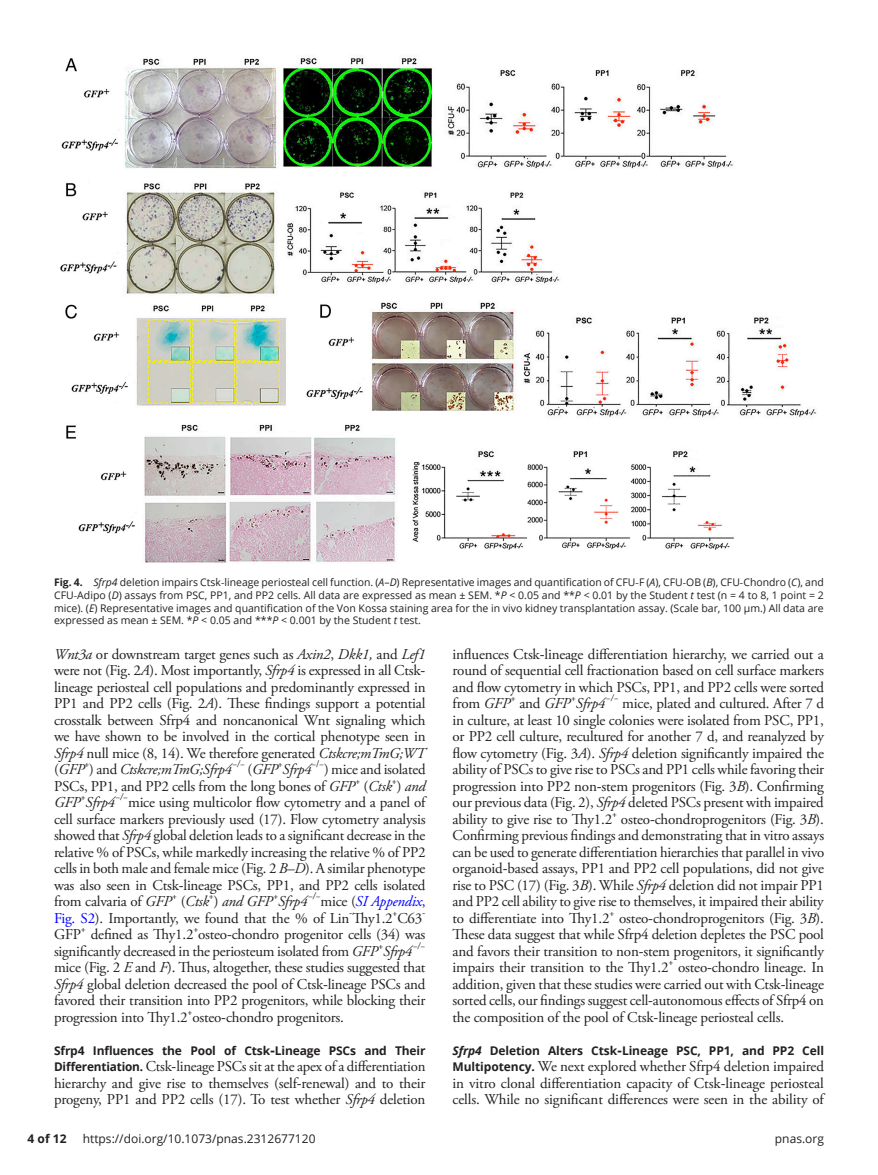
<style>
.page{position:relative;width:878px;height:1175px;background:#fff}
.page>*{position:absolute;margin:0;border:0;box-sizing:border-box;transform-origin:0 0}
.t1{font:15px/16.5px "Adobe Garamond Pro";letter-spacing:-.015em;color:#231f20;text-align:justify}
.t2{font:italic 15px "Adobe Garamond Pro";letter-spacing:-.015em;color:#231f20}
.t3{font:700 12px "Open Sans";letter-spacing:-.015em;color:#231f20}
.t4{font:12px "Open Sans";color:#231f20}
.t5{font:10.5px/12.8px "Open Sans";color:#231f20;text-align:justify}
.t6{font:italic 10.05px "Adobe Garamond Pro";color:#231f20}
.t7{font:10.05px "Adobe Garamond Pro";color:#231f20}
.t8{font:10.05px "STIX";color:#231f20}
.s1{font-weight:700}
.s2{font-style:italic}
.s3{font-family:"STIX"}
.s4{font-style:normal}
.s5{font-style:italic;color:#00f}
.s6{color:#00f}
.s7{font-family:"STIX";font-size:15px}
.s8{font-family:"Open Sans";font-weight:700;font-size:12px}
</style>
<div class="page">
<img style="left:60px;top:58px;width:757px;height:505px">
<p class="t5" style="left:54px;top:575px;width:771px"><span class="s1">Fig. 4.</span> <span class="s2">Sfrp4</span> deletion impairs Ctsk<span class="s3">-</span>lineage periosteal cell function. (<span class="s2">A</span>–<span class="s2">D</span>) Representative images and quantification of CFU<span class="s3">-</span>F (<span class="s2">A</span>), CFU<span class="s3">-</span>OB (<span class="s2">B</span>), CFU<span class="s3">-</span>Chondro (<span class="s2">C</span>), and CFU<span class="s3">-</span>Adipo (<span class="s2">D</span>) assays from PSC, PP1, and PP2 cells. All data are expressed as mean ± SEM. *<span class="s2">P</span> &lt; 0.05 and **<span class="s2">P</span> &lt; 0.01 by the Student <span class="s2">t</span> test (n = 4 to 8, 1 point = 2 mice). (<span class="s2">E</span>) Representative images and quantification of the Von Kossa staining area for the in vivo kidney transplantation assay. (Scale bar, 100 µm.) All data are expressed as mean ± SEM. *<span class="s2">P</span> &lt; 0.05 and ***<span class="s2">P</span> &lt; 0.001 by the Student <span class="s2">t</span> test.</p>
<p class="t1" style="left:54px;top:646px;width:373px"><span class="s2">Wnt3a</span> or downstream target genes such as <span class="s2">Axin2</span>, <span class="s2">Dkk1,</span> and <span class="s2">Lef1 </span>were not (Fig. 2<span class="s2">A</span>). Most importantly, <span class="s2">Sfrp4</span> is expressed in all Ctsk&shy;lineage periosteal cell populations and predominantly expressed in PP1 and PP2 cells (Fig. 2<span class="s2">A</span>). These findings support a potential crosstalk between Sfrp4 and noncanonical Wnt signaling which we have shown to be involved in the cortical phenotype seen in <span class="s2">Sfrp4</span> null mice (8, 14). We therefore generated <span class="s2">Ctskcre;mTmG;WT </span>(<span class="s2">GFP</span> ) and <span class="s2">Ctskcre;mTmG;Sfrp4</span></p>
<p class="t7" style="left:278px;top:758px;width:6px">+</p>
<p class="t7" style="left:311px;top:758px;width:14px">−/−</p>
<p class="t1" style="left:54px;top:761px;width:373px;text-indent:270px">) mice and isolated<br>PSCs, PP1, and PP2 cells from the long bones of <span class="s2">GFP</span></p>
<p class="t7" style="left:84px;top:758px;width:6px">+</p>
<p class="t6" style="left:231px;top:758px;width:15px">−/−</p>
<p class="t2" style="left:247px;top:760px;width:66px"><span class="s4">(</span>GFP Sfrp4</p>
<p class="t6" style="left:354px;top:774px;width:7px">+</p>
<p class="t2" style="left:363px;top:777px;width:63px"><span class="s4">(</span>Ctsk <span class="s4">)</span> and</p>
<p class="t7" style="left:392px;top:774px;width:6px">+</p>
<p class="t6" style="left:80px;top:791px;width:7px">+</p>
<p class="t6" style="left:115px;top:791px;width:15px">−/−</p>
<p class="t1" style="left:54px;top:794px;width:373px;text-indent:74px">mice using multicolor flow cytometry and a panel of cell surface markers previously used (17). Flow cytometry analysis showed that <span class="s2">Sfrp4</span> global deletion leads to a significant decrease in the relative % of PSCs, while markedly increasing the relative % of PP2 cells in both male and female mice (Fig. 2 <span class="s2">B–D</span>). A similar phenotype was also seen in Ctsk<span class="s3">-</span>lineage PSCs, PP1, and PP2 cells isolated from calvaria of <span class="s2">GFP</span></p>
<p class="t2" style="left:54px;top:793px;width:62px">GFP Sfrp4</p>
<p class="t7" style="left:209px;top:890px;width:6px">+</p>
<p class="t6" style="left:272px;top:890px;width:7px">+</p>
<p class="t6" style="left:307px;top:890px;width:15px">−/−</p>
<p class="t1" style="left:54px;top:893px;width:373px;text-align:right">mice (<span class="s5">SI Appendix</span><span class="s6">,<br>Fig. S2</span>). Importantly, we found that the % of Lin Thy1.2 C63</p>
<p class="t6" style="left:171px;top:890px;width:7px">+</p>
<p class="t2" style="left:181px;top:892px;width:128px"><span class="s4">(</span>Ctsk <span class="s4">)</span> and GFP Sfrp4</p>
<p class="t8" style="left:349px;top:905px;width:5px">-</p>
<p class="t7" style="left:392px;top:906px;width:6px">+</p>
<p class="t8" style="left:422px;top:905px;width:5px">-</p>
<p class="t7" style="left:193px;top:923px;width:6px">+</p>
<p class="t1" style="left:54px;top:943px;width:360px">significantly decreased in the periosteum isolated from <span class="s2">GFP Sfrp4</span></p>
<p class="t1" style="left:54px;top:926px;width:29px">GFP</p>
<p class="t7" style="left:81px;top:923px;width:6px">+</p>
<p class="t1" style="left:91px;top:926px;width:336px">defined as Thy1.2 osteo<span class="s3">-</span>chondro progenitor cells (34) was</p>
<p class="t6" style="left:377px;top:939px;width:7px">+</p>
<p class="t6" style="left:412px;top:939px;width:15px">−/−</p>
<p class="t1" style="left:54px;top:959px;width:373px">mice (Fig. 2 <span class="s2">E</span> and <span class="s2">F</span>). Thus, altogether, these studies suggested that <span class="s2">Sfrp4</span> global deletion decreased the pool of Ctsk<span class="s3">-</span>lineage PSCs and favored their transition into PP2 progenitors, while blocking their progression into Thy1.2 osteo<span class="s3">-</span>chondro progenitors.</p>
<p class="t7" style="left:187px;top:1005px;width:6px">+</p>
<p class="t3" style="left:54px;top:1042px;width:373px">Sfrp4 Influences the Pool of Ctsk<span class="s7">-</span>Lineage PSCs and Their</p>
<p class="t1" style="left:54px;top:1058px;width:373px"><span class="s8">Differentiation.</span> Ctsk<span class="s3">-</span>lineage PSCs sit at the apex of a differentiation hierarchy and give rise to themselves (self<span class="s3">-</span>renewal) and to their progeny, PP1 and PP2 cells (17). To test whether <span class="s2">Sfrp4</span> deletion</p>
<p class="t1" style="left:452px;top:646px;width:373px">influences Ctsk<span class="s3">-</span>lineage differentiation hierarchy, we carried out a round of sequential cell fractionation based on cell surface markers and flow cytometry in which PSCs, PP1, and PP2 cells were sorted from <span class="s2">GFP</span></p>
<p class="t6" style="left:570px;top:692px;width:7px">+</p>
<p class="t6" style="left:605px;top:692px;width:15px">−/−</p>
<p class="t1" style="left:452px;top:695px;width:373px;text-indent:170px">mice, plated and cultured. After 7 d in culture, at least 10 single colonies were isolated from PSC, PP1, or PP2 cell culture, recultured for another 7 d, and reanalyzed by flow cytometry (Fig. 3<span class="s2">A</span>). <span class="s2">Sfrp4</span> deletion significantly impaired the ability of PSCs to give rise to PSCs and PP1 cells while favoring their progression into PP2 non<span class="s3">-</span>stem progenitors (Fig. 3<span class="s2">B</span>). Confirming our previous data (Fig. 2), <span class="s2">Sfrp4</span> deleted PSCs present with impaired ability to give rise to Thy1.2</p>
<p class="t6" style="left:510px;top:692px;width:7px">+</p>
<p class="t2" style="left:519px;top:694px;width:87px"><span class="s4">and</span> GFP Sfrp4</p>
<p class="t7" style="left:611px;top:807px;width:6px">+</p>
<p class="t1" style="left:452px;top:811px;width:373px;text-indent:168px">osteo<span class="s3">-</span>chondroprogenitors (Fig. 3<span class="s2">B</span>).<br>Confirming previous findings and demonstrating that in vitro assays can be used to generate differentiation hierarchies that parallel in vivo organoid<span class="s3">-</span>based assays, PP1 and PP2 cell populations, did not give rise to PSC (17) (Fig. 3<span class="s2">B</span>). While <span class="s2">Sfrp4</span> deletion did not impair PP1 and PP2 cell ability to give rise to themselves, it impaired their ability to differentiate into Thy1.2</p>
<p class="t7" style="left:609px;top:906px;width:6px">+</p>
<p class="t1" style="left:452px;top:910px;width:373px;text-indent:166px">osteo<span class="s3">-</span>chondroprogenitors (Fig. 3<span class="s2">B</span>).<br>These data suggest that while Sfrp4 deletion depletes the PSC pool and favors their transition to non<span class="s3">-</span>stem progenitors, it significantly impairs their transition to the Thy1.2</p>
<p class="t7" style="left:668px;top:956px;width:6px">+</p>
<p class="t1" style="left:452px;top:959px;width:373px;text-indent:225px">osteo<span class="s3">-</span>chondro lineage. In addition, given that these studies were carried out with Ctsk<span class="s3">-</span>lineage sorted cells, our findings suggest cell<span class="s3">-</span>autonomous effects of Sfrp4 on the composition of the pool of Ctsk<span class="s3">-</span>lineage periosteal cells.</p>
<p class="t3" style="left:452px;top:1042px;width:373px"><span class="s2">Sfrp4</span> Deletion Alters Ctsk<span class="s7">-</span>Lineage PSC, PP1, and PP2 Cell</p>
<p class="t1" style="left:452px;top:1058px;width:373px"><span class="s8">Multipotency.</span> We next explored whether Sfrp4 deletion impaired in vitro clonal differentiation capacity of Ctsk<span class="s3">-</span>lineage periosteal cells. While no significant differences were seen in the ability of</p>
<p class="t3" style="left:28px;top:1130px;width:40px">4 of 12</p>
<p class="t4" style="left:83px;top:1130px;width:234px">https://doi.org/10.1073/pnas.2312677120</p>
<p class="t4" style="left:774px;top:1130px;width:51px">pnas.org</p>
</div>
